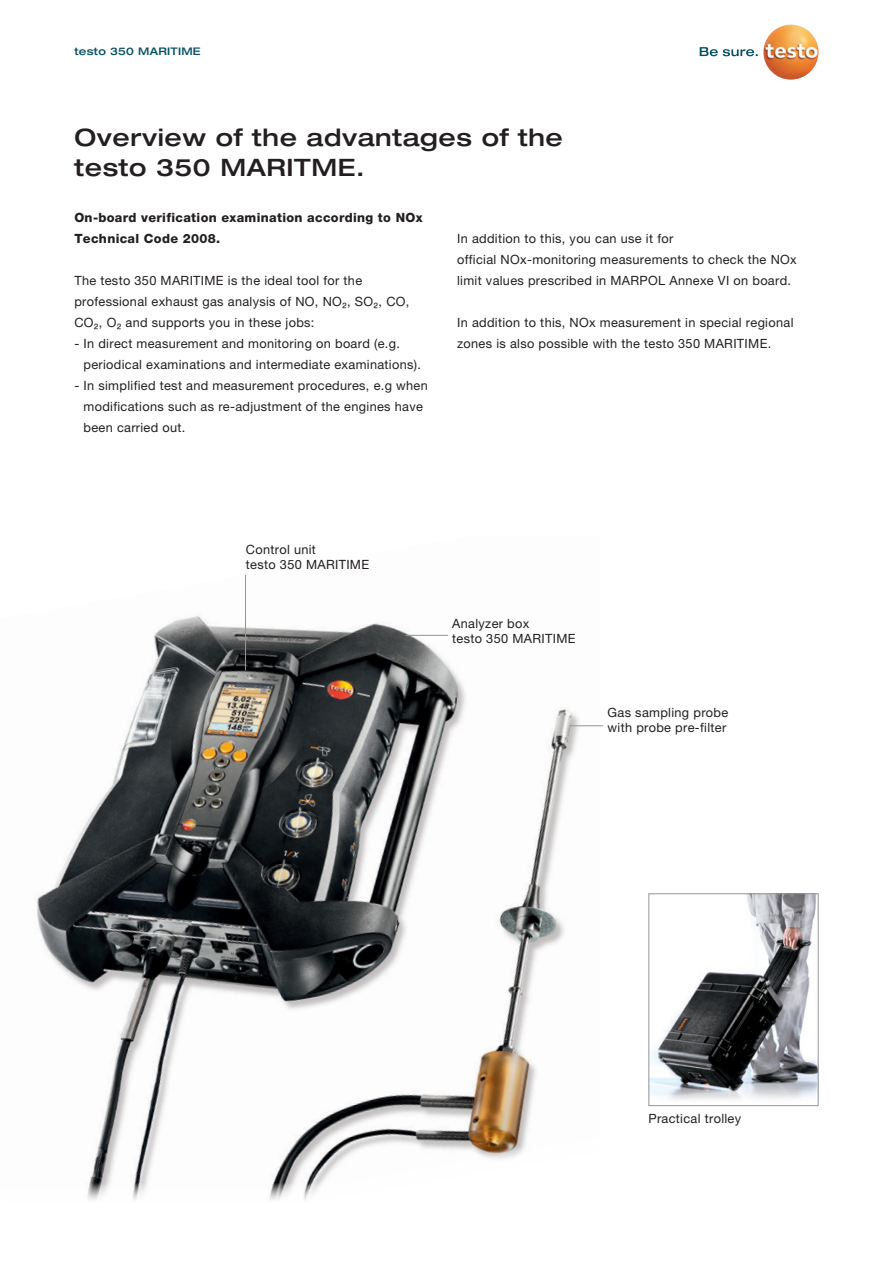
<style>
.page{position:relative;width:893px;height:1263px;background:#fff}
.page>*{position:absolute;margin:0;border:0;box-sizing:border-box;transform-origin:0 0}
.t1{font:500 expanded 24px/30px "Helvetica Neue LTW1 G";letter-spacing:.025em;color:#231f20}
.t2{font:12.75px/21px "Helvetica Neue LTW1 G";letter-spacing:.025em;color:#231f20}
.t3{font:800 12.75px/21px "Helvetica Neue LTW1 G";letter-spacing:.025em;color:#231f20}
.t4{font:500 expanded 10.5px "Helvetica Neue LTW1 G";letter-spacing:.025em;color:#074f64}
</style>
<div class="page">
<img style="left:36px;top:574px;width:564px;height:626px">
<img style="left:650px;top:895px;width:167px;height:205px">
<div style="left:648px;top:893px;width:171px;height:213px;border:1px solid #939598"></div>
<hr style="left:569px;top:725px;width:34px;height:1px;background:#939598">
<hr style="left:405px;top:635px;width:43px;height:1px;background:#939598">
<hr style="left:245px;top:575px;width:1px;height:95px;background:#939598">
<svg style="left:700px;top:47px;width:58px;height:9px"></svg>
<img style="left:763px;top:24px;width:56px;height:56px;border-radius:28px">
<p class="t4" style="left:74px;top:44px;width:128px">testo 350 MARITIME</p>
<h1 class="t1" style="left:74px;top:121px;width:490px">Overview of the advantages of the testo 350 MARITME.</h1>
<p class="t3" style="left:74px;top:207px;width:350px">On-board verification examination according to NOx<br>Technical Code 2008.</p>
<p class="t2" style="left:74px;top:270px;width:336px">The testo 350 MARITIME is the ideal tool for the professional exhaust gas analysis of NO, NO₂, SO₂, CO,<br>CO₂, O₂ and supports you in these jobs:</p>
<p class="t2" style="left:84px;top:333px;width:339px;text-indent:-9px">- In direct measurement and monitoring on board (e.g. periodical examinations and intermediate examinations).</p>
<p class="t2" style="left:84px;top:375px;width:346px;text-indent:-9px">- In simplified test and measurement procedures, e.g when modifications such as re-adjustment of the engines have been carried out.</p>
<p class="t2" style="left:457px;top:228px;width:341px">In addition to this, you can use it for<br>official NOx-monitoring measurements to check the NOx limit values prescribed in MARPOL Annexe VI on board.</p>
<p class="t2" style="left:457px;top:312px;width:338px">In addition to this, NOx measurement in special regional zones is also possible with the testo 350 MARITIME.</p>
<p class="t2" style="left:246px;top:542px;width:125px;line-height:15px">Control unit<br>testo 350 MARITIME</p>
<p class="t2" style="left:452px;top:616px;width:125px;line-height:15px">Analyzer box<br>testo 350 MARITIME</p>
<p class="t2" style="left:608px;top:705px;width:122px;line-height:15px">Gas sampling probe with probe pre-filter</p>
<p class="t2" style="left:648px;top:1108px;width:94px">Practical trolley</p>
</div>
